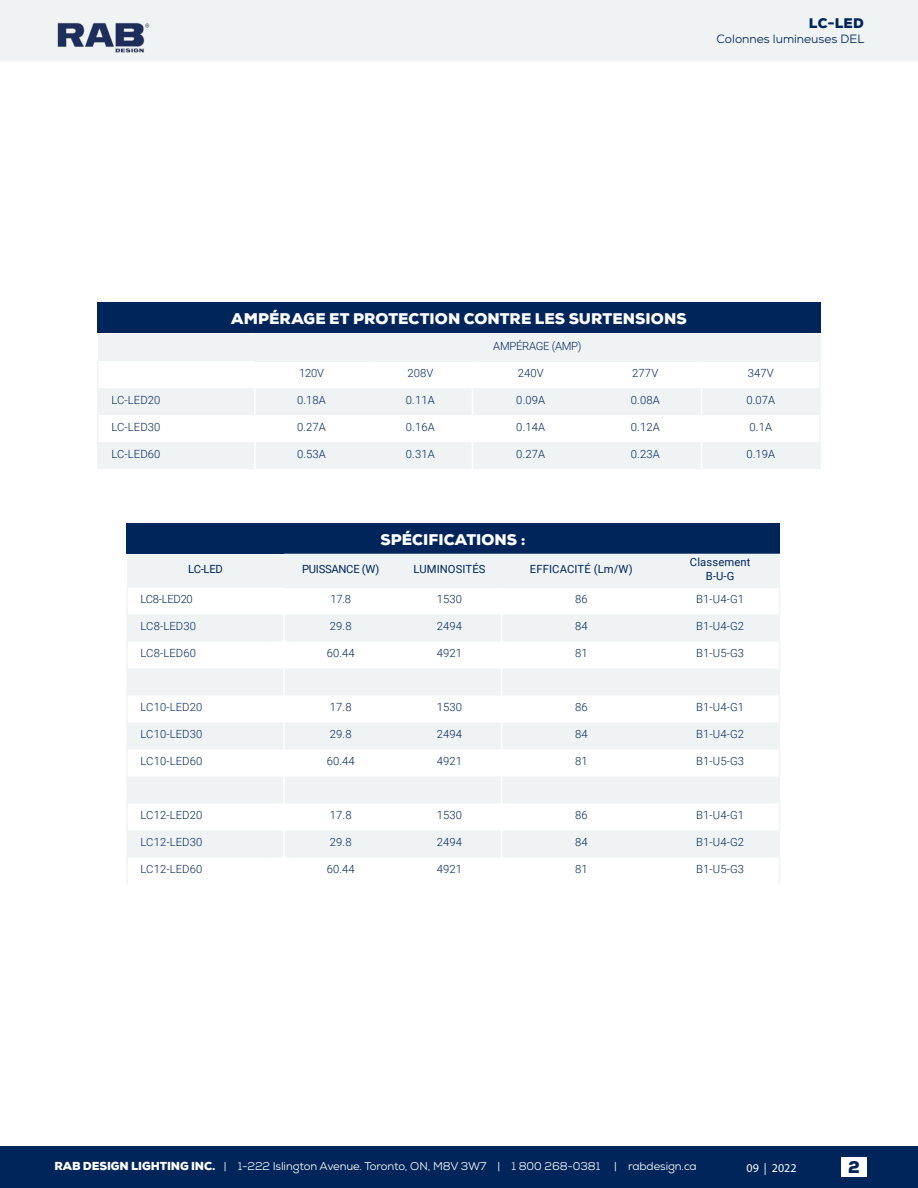
<style>
.page{position:relative;width:918px;height:1188px;background:#fff}
.page>*{position:absolute;margin:0;border:0;box-sizing:border-box;transform-origin:0 0}
.t1{font:900 16.5px "Nexa";color:#00255a}
.t2{font:900 15px "Nexa";color:#fff}
.t3{font:900 13.5px "Nexa";color:#00255a}
.t4{font:12px "Nexa";color:#00255a}
.t5{font:12px "Myriad Pro";color:#fff}
.t6{font:300 11.25px "Roboto";letter-spacing:.01em;color:#00255a}
.t7{font:11.25px "Nexa";letter-spacing:-.01em;color:#fff}
.t8{font:11.25px/13.5px "Roboto";letter-spacing:.01em;color:#00255a;text-align:center}
.t9{font:300 11.25px "Roboto";letter-spacing:-.025em;color:#00255a}
.t10{font:11.25px "Roboto";letter-spacing:-.025em;color:#00255a}
.s1{font-weight:900}
</style>
<div class="page">
<div style="left:0;top:1147px;width:918px;height:41px;background:#00255a"></div>
<div style="left:0;top:0;width:918px;height:60px;background:#f0f3f4"></div>
<img style="left:57px;top:23px;width:93px;height:30px">
<div style="left:841px;top:1158px;width:26px;height:19px;background:#fff"></div>
<div style="left:97px;top:302px;width:724px;height:31px;background:#00255a"></div>
<div style="left:126px;top:523px;width:654px;height:31px;background:#00255a"></div>
<svg style="left:98px;top:334px;width:721px;height:135px;fill:#f0f3f4"></svg>
<hr style="left:97px;top:361px;width:2px;height:27px;background:#f0f3f4">
<hr style="left:819px;top:361px;width:2px;height:27px;background:#f0f3f4">
<hr style="left:97px;top:388px;width:2px;height:27px;background:#f0f3f4">
<hr style="left:819px;top:388px;width:2px;height:27px;background:#f0f3f4">
<hr style="left:97px;top:415px;width:2px;height:27px;background:#f0f3f4">
<hr style="left:819px;top:415px;width:2px;height:27px;background:#f0f3f4">
<hr style="left:97px;top:442px;width:2px;height:27px;background:#f0f3f4">
<hr style="left:819px;top:442px;width:2px;height:27px;background:#f0f3f4">
<hr style="left:254px;top:362px;width:2px;height:26px;background:#fff">
<hr style="left:254px;top:388px;width:2px;height:27px;background:#fff">
<hr style="left:254px;top:415px;width:2px;height:27px;background:#fff">
<hr style="left:254px;top:442px;width:2px;height:27px;background:#fff">
<svg style="left:472px;top:362px;width:1px;height:107px"></svg>
<svg style="left:701px;top:362px;width:1px;height:107px"></svg>
<hr style="left:255px;top:333px;width:113px;height:2px;background:#f0f3f4">
<hr style="left:368px;top:333px;width:105px;height:2px;background:#f0f3f4">
<hr style="left:472px;top:333px;width:117px;height:2px;background:#f0f3f4">
<hr style="left:589px;top:333px;width:113px;height:2px;background:#f0f3f4">
<hr style="left:702px;top:333px;width:119px;height:2px;background:#f0f3f4">
<hr style="left:254px;top:360px;width:114px;height:2px;background:#f0f3f4">
<hr style="left:368px;top:360px;width:105px;height:2px;background:#f0f3f4">
<hr style="left:472px;top:360px;width:117px;height:2px;background:#f0f3f4">
<hr style="left:589px;top:360px;width:113px;height:2px;background:#f0f3f4">
<hr style="left:702px;top:360px;width:117px;height:2px;background:#f0f3f4">
<hr style="left:819px;top:335px;width:2px;height:26px;background:#f0f3f4">
<svg style="left:127px;top:555px;width:652px;height:302px;fill:#f0f3f4"></svg>
<hr style="left:126px;top:587px;width:2px;height:27px;background:#f0f3f4">
<hr style="left:126px;top:614px;width:2px;height:27px;background:#f0f3f4">
<hr style="left:126px;top:641px;width:2px;height:27px;background:#f0f3f4">
<hr style="left:126px;top:668px;width:2px;height:27px;background:#f0f3f4">
<hr style="left:126px;top:695px;width:2px;height:27px;background:#f0f3f4">
<hr style="left:126px;top:722px;width:2px;height:27px;background:#f0f3f4">
<hr style="left:126px;top:749px;width:2px;height:27px;background:#f0f3f4">
<hr style="left:126px;top:776px;width:2px;height:27px;background:#f0f3f4">
<hr style="left:126px;top:803px;width:2px;height:27px;background:#f0f3f4">
<hr style="left:126px;top:830px;width:2px;height:27px;background:#f0f3f4">
<hr style="left:126px;top:857px;width:2px;height:27px;background:#f0f3f4">
<svg style="left:779px;top:587px;width:1px;height:297px"></svg>
<hr style="left:283px;top:588px;width:2px;height:26px;background:#fff">
<hr style="left:283px;top:614px;width:2px;height:27px;background:#fff">
<hr style="left:283px;top:641px;width:2px;height:27px;background:#fff">
<hr style="left:283px;top:668px;width:2px;height:27px;background:#fff">
<hr style="left:283px;top:695px;width:2px;height:27px;background:#fff">
<hr style="left:283px;top:722px;width:2px;height:27px;background:#fff">
<hr style="left:283px;top:749px;width:2px;height:27px;background:#fff">
<hr style="left:283px;top:776px;width:2px;height:27px;background:#fff">
<hr style="left:283px;top:803px;width:2px;height:27px;background:#fff">
<hr style="left:283px;top:830px;width:2px;height:27px;background:#fff">
<svg style="left:501px;top:588px;width:1px;height:269px"></svg>
<hr style="left:284px;top:554px;width:113px;height:1px;background:#f0f3f4">
<hr style="left:397px;top:554px;width:105px;height:1px;background:#f0f3f4">
<hr style="left:502px;top:554px;width:159px;height:1px;background:#f0f3f4">
<hr style="left:661px;top:554px;width:119px;height:1px;background:#f0f3f4">
<hr style="left:283px;top:587px;width:114px;height:1px;background:#f0f3f4">
<hr style="left:397px;top:587px;width:105px;height:1px;background:#f0f3f4">
<hr style="left:502px;top:587px;width:159px;height:1px;background:#f0f3f4">
<hr style="left:661px;top:587px;width:118px;height:1px;background:#f0f3f4">
<hr style="left:397px;top:555px;width:1px;height:32px;background:#f0f3f4">
<hr style="left:501px;top:555px;width:1px;height:32px;background:#f0f3f4">
<hr style="left:660px;top:555px;width:2px;height:32px;background:#f0f3f4">
<hr style="left:779px;top:555px;width:1px;height:32px;background:#f0f3f4">
<p class="t3" style="left:809px;top:14px;width:56px">LC-LED</p>
<p class="t4" style="left:717px;top:31px;width:149px">Colonnes lumineuses DEL</p>
<h2 class="t2" style="left:231px;top:309px;width:457px">AMPÉRAGE ET PROTECTION CONTRE LES SURTENSIONS</h2>
<p class="t9" style="left:493px;top:338px;width:90px">AMPÉRAGE (AMP)</p>
<p class="t6" style="left:299px;top:365px;width:26px">120V</p>
<p class="t6" style="left:407px;top:365px;width:27px">208V</p>
<p class="t6" style="left:518px;top:365px;width:27px">240V</p>
<p class="t6" style="left:632px;top:365px;width:27px">277V</p>
<p class="t6" style="left:748px;top:365px;width:27px">347V</p>
<p class="t6" style="left:111px;top:392px;width:51px">LC-LED20</p>
<p class="t6" style="left:297px;top:392px;width:30px">0.18A</p>
<p class="t6" style="left:406px;top:392px;width:30px">0.11A</p>
<p class="t6" style="left:516px;top:392px;width:30px">0.09A</p>
<p class="t6" style="left:631px;top:392px;width:30px">0.08A</p>
<p class="t6" style="left:746px;top:392px;width:30px">0.07A</p>
<p class="t6" style="left:111px;top:419px;width:51px">LC-LED30</p>
<p class="t6" style="left:297px;top:419px;width:30px">0.27A</p>
<p class="t6" style="left:406px;top:419px;width:30px">0.16A</p>
<p class="t6" style="left:516px;top:419px;width:30px">0.14A</p>
<p class="t6" style="left:631px;top:419px;width:30px">0.12A</p>
<p class="t6" style="left:750px;top:419px;width:24px">0.1A</p>
<p class="t6" style="left:111px;top:446px;width:51px">LC-LED60</p>
<p class="t6" style="left:297px;top:446px;width:30px">0.53A</p>
<p class="t6" style="left:406px;top:446px;width:30px">0.31A</p>
<p class="t6" style="left:516px;top:446px;width:30px">0.27A</p>
<p class="t6" style="left:631px;top:446px;width:30px">0.23A</p>
<p class="t6" style="left:746px;top:446px;width:30px">0.19A</p>
<h2 class="t2" style="left:381px;top:529px;width:147px">SPÉCIFICATIONS :</h2>
<p class="t8" style="left:188px;top:562px;width:36px">LC-LED</p>
<p class="t10" style="left:302px;top:561px;width:79px">PUISSANCE (W)</p>
<p class="t8" style="left:413px;top:562px;width:74px">LUMINOSITÉS</p>
<p class="t8" style="left:530px;top:562px;width:104px">EFFICACITÉ (Lm/W)</p>
<p class="t8" style="left:690px;top:555px;width:62px">Classement<br>B-U-G</p>
<p class="t9" style="left:141px;top:591px;width:54px">LC8-LED20</p>
<p class="t6" style="left:330px;top:591px;width:22px">17.8</p>
<p class="t6" style="left:437px;top:591px;width:27px">1530</p>
<p class="t6" style="left:575px;top:591px;width:14px">86</p>
<p class="t6" style="left:696px;top:591px;width:49px">B1-U4-G1</p>
<p class="t6" style="left:141px;top:618px;width:57px">LC8-LED30</p>
<p class="t6" style="left:330px;top:618px;width:23px">29.8</p>
<p class="t6" style="left:437px;top:618px;width:27px">2494</p>
<p class="t6" style="left:575px;top:618px;width:14px">84</p>
<p class="t6" style="left:696px;top:618px;width:49px">B1-U4-G2</p>
<p class="t6" style="left:141px;top:645px;width:57px">LC8-LED60</p>
<p class="t6" style="left:327px;top:645px;width:30px">60.44</p>
<p class="t6" style="left:437px;top:645px;width:27px">4921</p>
<p class="t6" style="left:575px;top:645px;width:14px">81</p>
<p class="t6" style="left:696px;top:645px;width:49px">B1-U5-G3</p>
<p class="t6" style="left:141px;top:699px;width:63px">LC10-LED20</p>
<p class="t6" style="left:330px;top:699px;width:23px">17.8</p>
<p class="t6" style="left:437px;top:699px;width:27px">1530</p>
<p class="t6" style="left:575px;top:699px;width:14px">86</p>
<p class="t6" style="left:696px;top:699px;width:49px">B1-U4-G1</p>
<p class="t6" style="left:141px;top:726px;width:63px">LC10-LED30</p>
<p class="t6" style="left:330px;top:726px;width:23px">29.8</p>
<p class="t6" style="left:437px;top:726px;width:27px">2494</p>
<p class="t6" style="left:575px;top:726px;width:14px">84</p>
<p class="t6" style="left:696px;top:726px;width:49px">B1-U4-G2</p>
<p class="t6" style="left:141px;top:753px;width:63px">LC10-LED60</p>
<p class="t6" style="left:327px;top:753px;width:30px">60.44</p>
<p class="t6" style="left:437px;top:753px;width:27px">4921</p>
<p class="t6" style="left:575px;top:753px;width:14px">81</p>
<p class="t6" style="left:696px;top:753px;width:49px">B1-U5-G3</p>
<p class="t6" style="left:141px;top:807px;width:63px">LC12-LED20</p>
<p class="t6" style="left:330px;top:807px;width:23px">17.8</p>
<p class="t6" style="left:437px;top:807px;width:27px">1530</p>
<p class="t6" style="left:575px;top:807px;width:14px">86</p>
<p class="t6" style="left:696px;top:807px;width:49px">B1-U4-G1</p>
<p class="t6" style="left:141px;top:834px;width:63px">LC12-LED30</p>
<p class="t6" style="left:330px;top:834px;width:23px">29.8</p>
<p class="t6" style="left:437px;top:834px;width:27px">2494</p>
<p class="t6" style="left:575px;top:834px;width:14px">84</p>
<p class="t6" style="left:696px;top:834px;width:49px">B1-U4-G2</p>
<p class="t6" style="left:141px;top:861px;width:63px">LC12-LED60</p>
<p class="t6" style="left:327px;top:861px;width:30px">60.44</p>
<p class="t6" style="left:437px;top:861px;width:27px">4921</p>
<p class="t6" style="left:575px;top:861px;width:14px">81</p>
<p class="t6" style="left:696px;top:861px;width:49px">B1-U5-G3</p>
<p class="t7" style="left:54px;top:1159px;width:644px"><span class="s1">RAB DESIGN LIGHTING INC.</span> | 1-222 Islington Avenue. Toronto, ON, M8V 3W7 | 1 800 268-0381 | rabdesign.ca</p>
<p class="t5" style="left:747px;top:1160px;width:51px">09 | 2022</p>
<h1 class="t1" style="left:848px;top:1156px;width:13px">2</h1>
</div>
